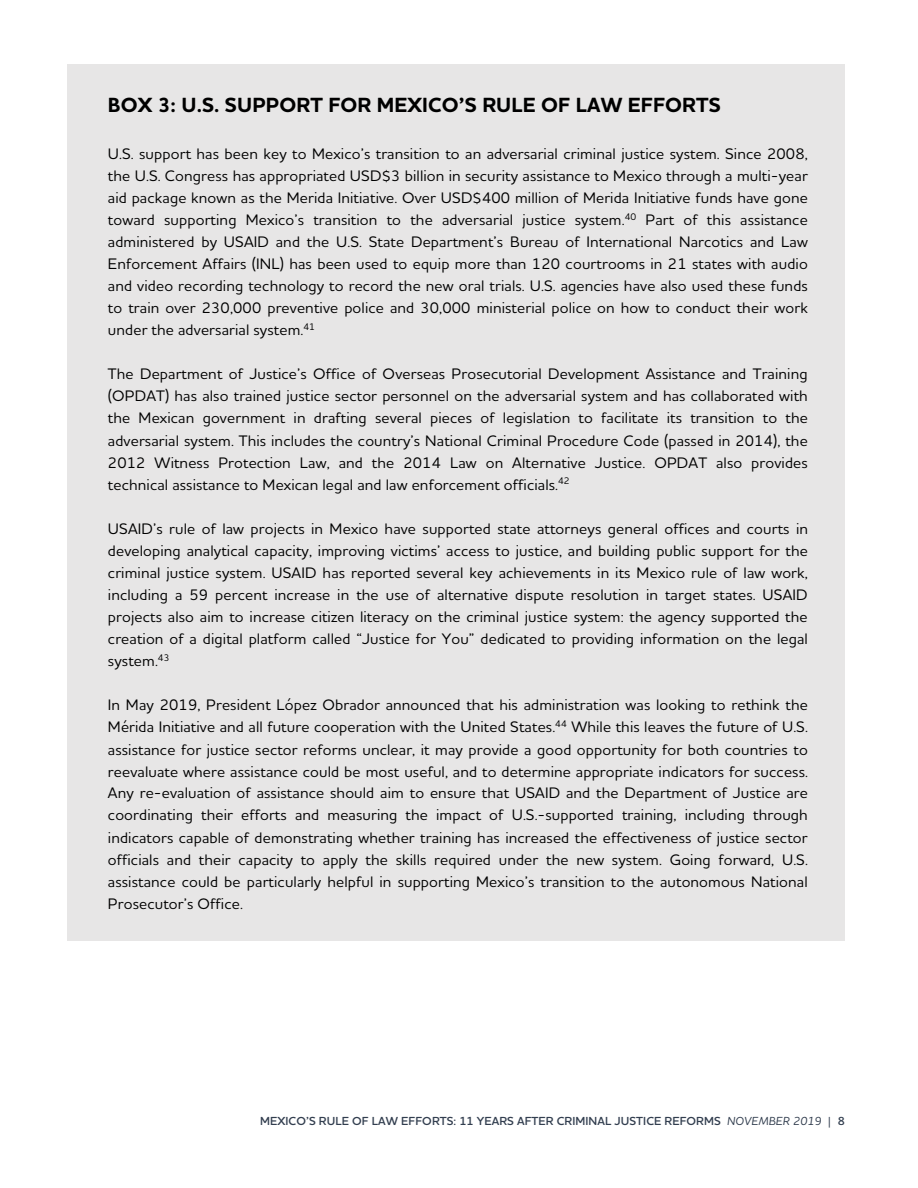
<style>
.page{position:relative;width:918px;height:1188px;background:#fff}
.page>*{position:absolute;margin:0;border:0;box-sizing:border-box;transform-origin:0 0}
.t1{font:700 20.85px "Houschka Alt Pro";letter-spacing:.005em;color:#000}
.t2{font:500 15.45px/22px "Houschka Alt Pro";letter-spacing:.01em;color:#000;text-align:justify}
.t3{font:600 11.85px "Houschka Alt Pro";letter-spacing:.005em;color:#323e4f}
.s1{font-weight:500;font-style:italic}
.s2{font-weight:500}
</style>
<div class="page">
<div style="left:68px;top:65px;width:777px;height:876px;background:#e7e6e6"></div>
<h1 class="t1" style="left:108px;top:92px;width:614px">BOX 3: U.S. SUPPORT FOR MEXICO’S RULE OF LAW EFFORTS</h1>
<p class="t2" style="left:108px;top:142px;width:702px">U.S. support has been key to Mexico’s transition to an adversarial criminal justice system. Since 2008, the U.S. Congress has appropriated USD$3 billion in security assistance to Mexico through a multi-year aid package known as the Merida Initiative. Over USD$400 million of Merida Initiative funds have gone toward supporting Mexico’s transition to the adversarial justice system.<sup>40</sup> Part of this assistance administered by USAID and the U.S. State Department’s Bureau of International Narcotics and Law Enforcement Affairs (INL) has been used to equip more than 120 courtrooms in 21 states with audio and video recording technology to record the new oral trials. U.S. agencies have also used these funds to train over 230,000 preventive police and 30,000 ministerial police on how to conduct their work under the adversarial system.<sup>41</sup></p>
<p class="t2" style="left:108px;top:363px;width:701px">The Department of Justice’s Office of Overseas Prosecutorial Development Assistance and Training (OPDAT) has also trained justice sector personnel on the adversarial system and has collaborated with the Mexican government in drafting several pieces of legislation to facilitate its transition to the adversarial system. This includes the country’s National Criminal Procedure Code (passed in 2014), the 2012 Witness Protection Law, and the 2014 Law on Alternative Justice. OPDAT also provides technical assistance to Mexican legal and law enforcement officials.<sup>42</sup></p>
<p class="t2" style="left:108px;top:517px;width:702px">USAID’s rule of law projects in Mexico have supported state attorneys general offices and courts in developing analytical capacity, improving victims’ access to justice, and building public support for the criminal justice system. USAID has reported several key achievements in its Mexico rule of law work, including a 59 percent increase in the use of alternative dispute resolution in target states. USAID projects also aim to increase citizen literacy on the criminal justice system: the agency supported the creation of a digital platform called “Justice for You” dedicated to providing information on the legal system.<sup>43</sup></p>
<p class="t2" style="left:108px;top:694px;width:702px">In May 2019, President López Obrador announced that his administration was looking to rethink the Mérida Initiative and all future cooperation with the United States.<sup>44</sup> While this leaves the future of U.S. assistance for justice sector reforms unclear, it may provide a good opportunity for both countries to reevaluate where assistance could be most useful, and to determine appropriate indicators for success.<br>Any re-evaluation of assistance should aim to ensure that USAID and the Department of Justice are coordinating their efforts and measuring the impact of U.S.-supported training, including through indicators capable of demonstrating whether training has increased the effectiveness of justice sector officials and their capacity to apply the skills required under the new system. Going forward, U.S. assistance could be particularly helpful in supporting Mexico’s transition to the autonomous National Prosecutor’s Office.</p>
<p class="t3" style="left:260px;top:1113px;width:586px">MEXICO’S RULE OF LAW EFFORTS: 11 YEARS AFTER CRIMINAL JUSTICE REFORMS <span class="s1">NOVEMBER 2019</span> <span class="s2">|</span> 8</p>
</div>
